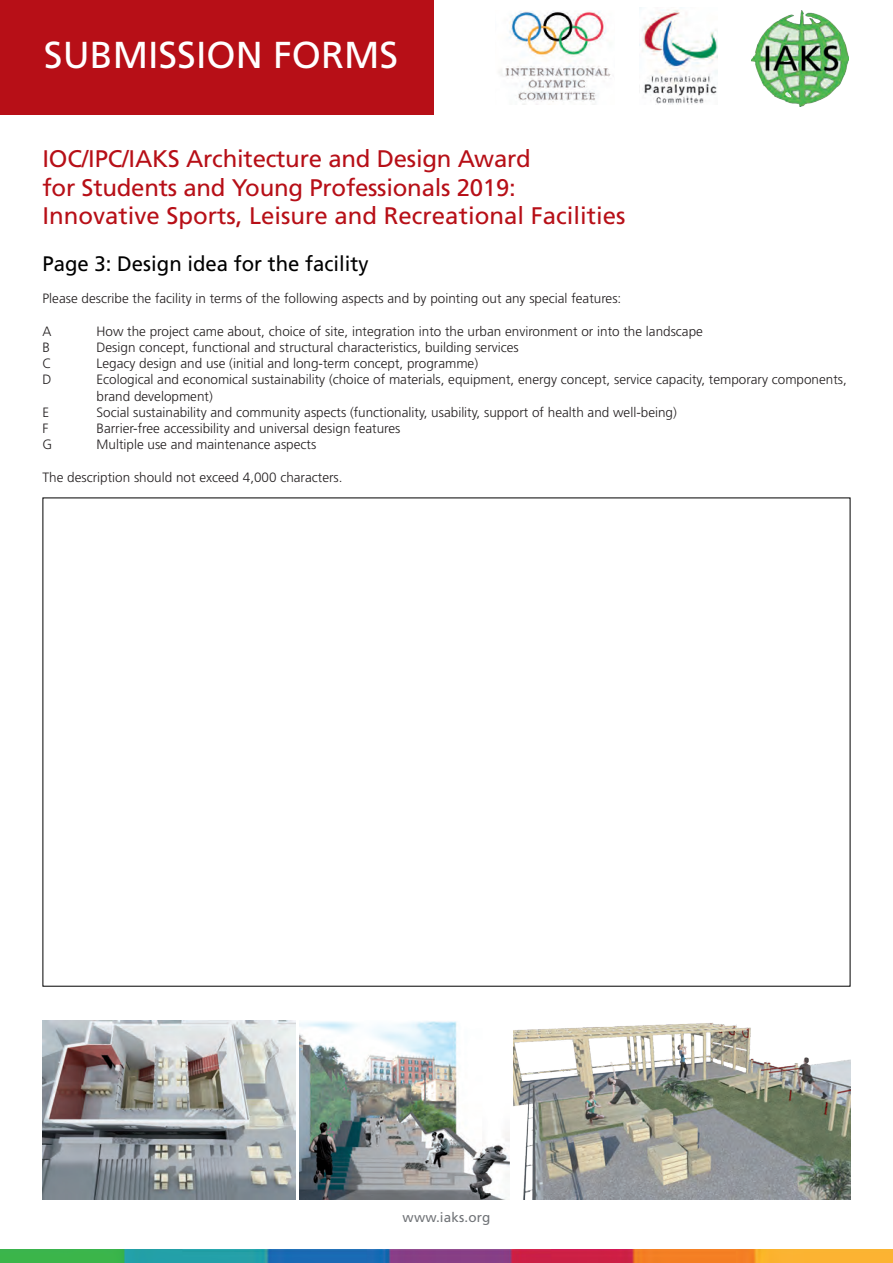
<style>
.page{position:relative;width:893px;height:1263px;background:#fff}
.page>*{position:absolute;margin:0;border:0;box-sizing:border-box;transform-origin:0 0}
.t1{font:37.5px "Frutiger LT";color:#fff}
.t2{font:24px/28.8px "Frutiger LT";letter-spacing:-.01em;color:#b70f17}
.t3{font:21px "Frutiger LT";color:#000}
.t4{font:300 13.5px/16.2px "Frutiger LT";color:#231f20}
.t5{font:13.5px "Frutiger LT";letter-spacing:.01em;color:#717478}
</style>
<div class="page">
<img style="left:0;top:1249px;width:893px;height:14px">
<img style="left:499px;top:11px;width:112px;height:91px">
<img style="left:640px;top:8px;width:78px;height:96px">
<img style="left:751px;top:11px;width:97px;height:95px">
<div style="left:0;top:0;width:434px;height:115px;background:#b70f17"></div>
<img style="left:43px;top:1020px;width:253px;height:179px">
<img style="left:300px;top:1021px;width:209px;height:178px">
<img style="left:514px;top:1022px;width:336px;height:177px">
<h1 class="t1" style="left:44px;top:33px;width:356px">SUBMISSION FORMS</h1>
<h2 class="t2" style="left:43px;top:144px;width:584px">IOC/IPC/IAKS Architecture and Design Award<br>for Students and Young Professionals 2019:<br>Innovative Sports, Leisure and Recreational Facilities</h2>
<h3 class="t3" style="left:43px;top:251px;width:328px">Page 3: Design idea for the facility</h3>
<p class="t4" style="left:43px;top:291px;width:580px">Please describe the facility in terms of the following aspects and by pointing out any special features:</p>
<p class="t4" style="left:43px;top:323px;width:11px">A</p>
<p class="t4" style="left:97px;top:323px;width:608px">How the project came about, choice of site, integration into the urban environment or into the landscape</p>
<p class="t4" style="left:43px;top:339px;width:9px">B</p>
<p class="t4" style="left:97px;top:339px;width:424px">Design concept, functional and structural characteristics, building services</p>
<p class="t4" style="left:43px;top:356px;width:11px">C</p>
<p class="t4" style="left:97px;top:356px;width:383px">Legacy design and use (initial and long-term concept, programme)</p>
<p class="t4" style="left:43px;top:372px;width:11px">D</p>
<p class="t4" style="left:97px;top:372px;width:752px">Ecological and economical sustainability (choice of materials, equipment, energy concept, service capacity, temporary components, brand development)</p>
<p class="t4" style="left:43px;top:404px;width:8px">E</p>
<p class="t4" style="left:97px;top:404px;width:582px">Social sustainability and community aspects (functionality, usability, support of health and well-being)</p>
<p class="t4" style="left:43px;top:420px;width:7px">F</p>
<p class="t4" style="left:97px;top:420px;width:306px">Barrier-free accessibility and universal design features</p>
<p class="t4" style="left:43px;top:437px;width:11px">G</p>
<p class="t4" style="left:97px;top:437px;width:221px">Multiple use and maintenance aspects</p>
<p class="t4" style="left:43px;top:469px;width:302px">The description should not exceed 4,000 characters.</p>
<p class="t5" style="left:403px;top:1209px;width:89px">www.iaks.org</p>
</div>
